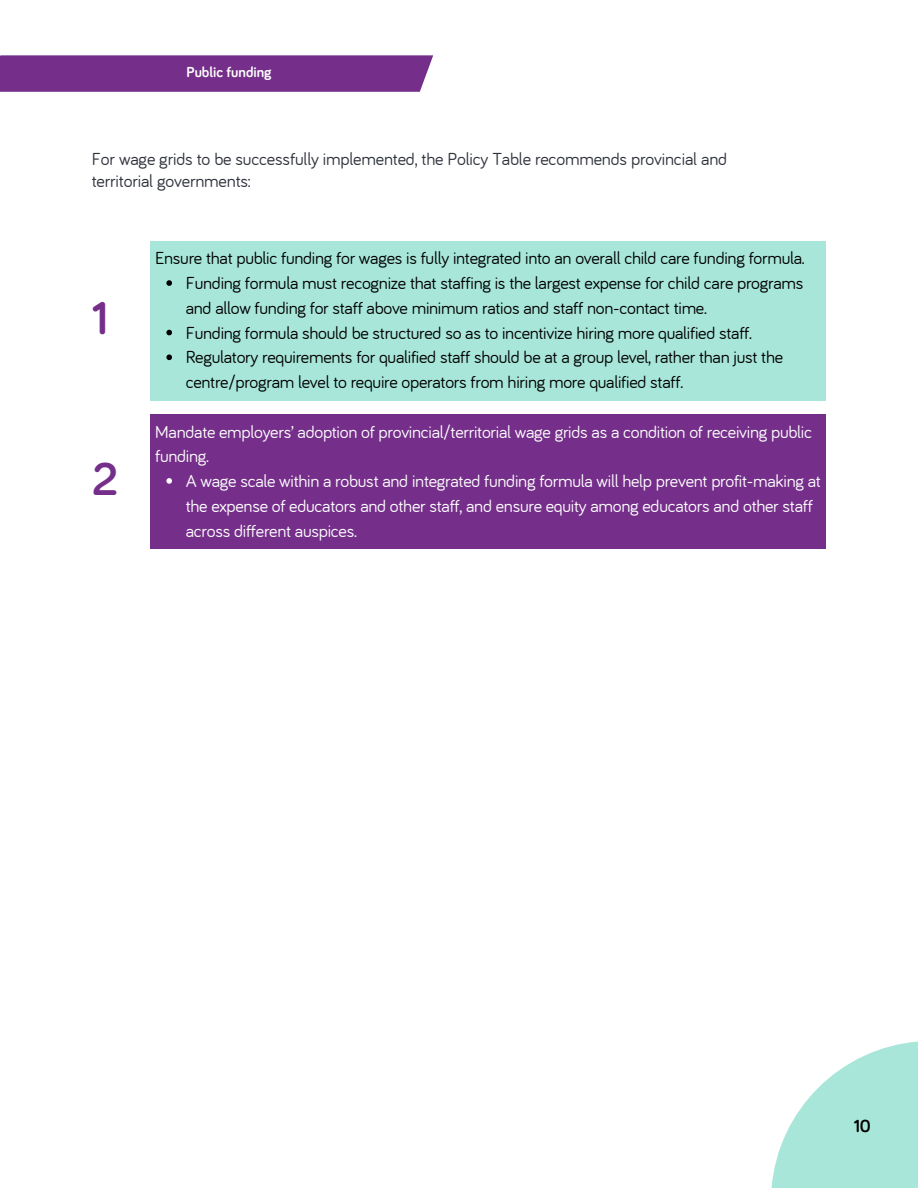
<style>
.page{position:relative;width:918px;height:1188px;background:#fff}
.page>*{position:absolute;margin:0;border:0;box-sizing:border-box;transform-origin:0 0}
.t1{font:700 47.25px "Bariol";color:#752f8a}
.t2{font:18px/24.8px "Bariol";letter-spacing:-.015em;color:#000}
.t3{font:18px/24.8px "Bariol";letter-spacing:-.015em;color:#fff}
.t4{font:18px/22.5px "Bariol";letter-spacing:-.01em;color:#2d313a}
.t5{font:700 18px "Bariol";color:#000}
.t6{font:700 15px "Bariol";color:#fff}
</style>
<div class="page">
<svg style="left:772px;top:1042px;width:146px;height:146px"></svg>
<div style="left:0;top:55px;width:433px;height:37px;background:#752f8a"></div>
<div style="left:151px;top:241px;width:675px;height:159px;background:#a7e6d9"></div>
<svg style="left:166px;top:280px;width:6px;height:6px"></svg>
<svg style="left:166px;top:330px;width:6px;height:5px"></svg>
<svg style="left:166px;top:354px;width:6px;height:6px"></svg>
<div style="left:151px;top:414px;width:675px;height:135px;background:#752f8a"></div>
<svg style="left:166px;top:478px;width:6px;height:6px"></svg>
<p class="t6" style="left:186px;top:65px;width:87px">Public funding</p>
<p class="t4" style="left:92px;top:147px;width:637px">For wage grids to be successfully implemented, the Policy Table recommends provincial and territorial governments:</p>
<p class="t1" style="left:92px;top:297px;width:18px">1</p>
<p class="t1" style="left:92px;top:458px;width:28px">2</p>
<h1 class="t2" style="left:155px;top:245px;width:651px">Ensure that public funding for wages is fully integrated into an overall child care funding formula.</h1>
<p class="t2" style="left:186px;top:270px;width:619px">Funding formula must recognize that staffing is the largest expense for child care programs and allow funding for staff above minimum ratios and staff non-contact time.</p>
<p class="t2" style="left:186px;top:320px;width:568px">Funding formula should be structured so as to incentivize hiring more qualified staff.</p>
<h1 class="t2" style="left:186px;top:344px;width:599px">Regulatory requirements for qualified staff should be at a group level, rather than just the centre/program level to require operators from hiring more qualified staff.</h1>
<p class="t3" style="left:155px;top:419px;width:658px">Mandate employers’ adoption of provincial/territorial wage grids as a condition of receiving public funding.</p>
<h1 class="t3" style="left:186px;top:468px;width:637px">A wage scale within a robust and integrated funding formula will help prevent profit-making at the expense of educators and other staff, and ensure equity among educators and other staff across different auspices.</h1>
<p class="t5" style="left:854px;top:1118px;width:19px">10</p>
</div>
